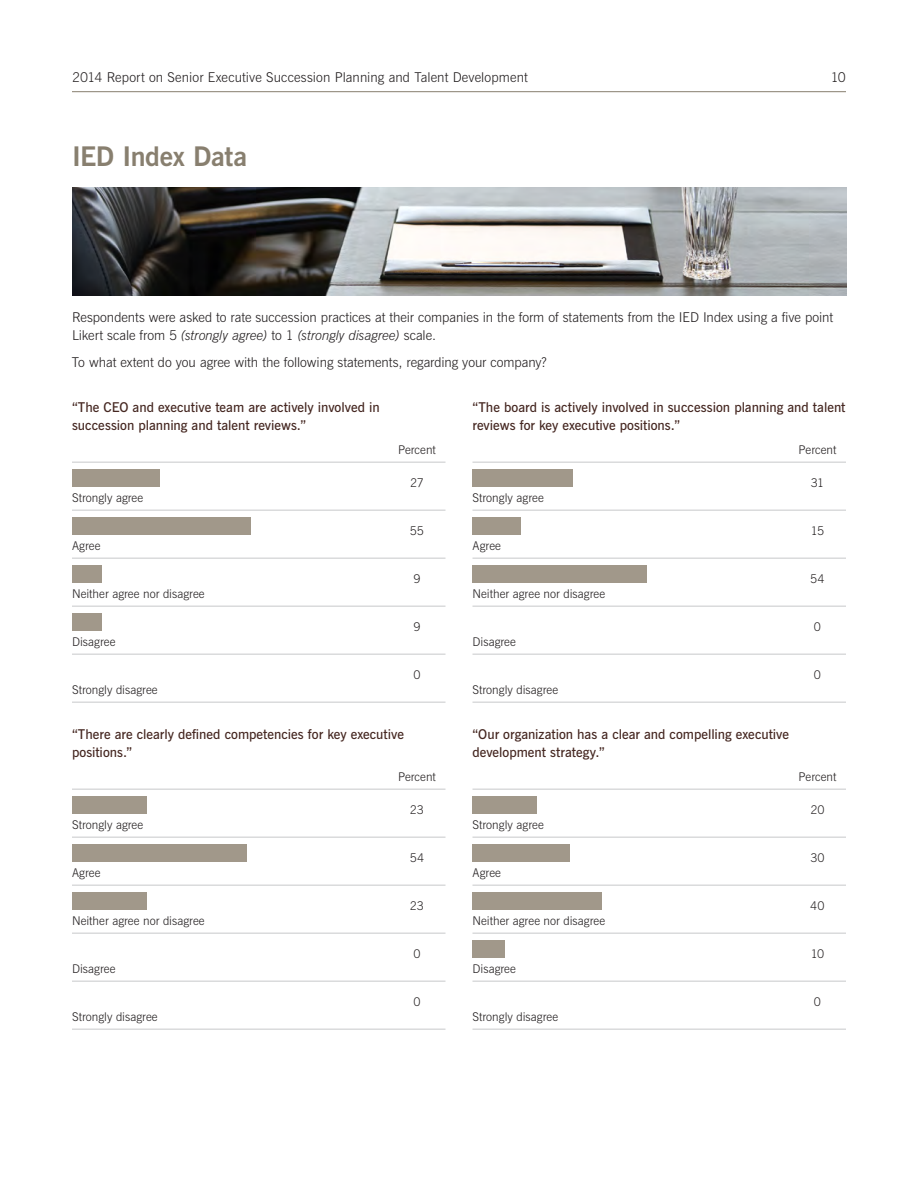
<style>
.page{position:relative;width:918px;height:1188px;background:#fff}
.page>*{position:absolute;margin:0;border:0;box-sizing:border-box;transform-origin:0 0}
.Section_Title{font:700 27px "News Gothic BT";letter-spacing:-.015em;color:#887f6f}
.Body_Text_STD{font:300 13.5px/18px "News Gothic BT";color:#231f20}
.Survey_Question{font:600 13.5px/18px "News Gothic BT";color:#452721}
.Survey_Text{font:300 12px "News Gothic BT";letter-spacing:.005em;color:#231f20}
.Survey_Bar{font:300 12px "News Gothic BT";letter-spacing:-.01em;color:#231f20}
.s1{font-style:italic}
</style>
<div class="page">
<hr style="left:72px;top:91px;width:774px;height:1px;background:#887f6f">
<img style="left:72px;top:187px;width:775px;height:108px">
<hr style="left:72px;top:462px;width:374px;height:1px;background:#c7c8ca">
<hr style="left:72px;top:510px;width:374px;height:1px;background:#c7c8ca">
<hr style="left:72px;top:558px;width:374px;height:1px;background:#c7c8ca">
<hr style="left:72px;top:606px;width:374px;height:1px;background:#c7c8ca">
<hr style="left:72px;top:654px;width:374px;height:1px;background:#c7c8ca">
<hr style="left:72px;top:702px;width:374px;height:1px;background:#c7c8ca">
<hr style="left:72px;top:789px;width:374px;height:1px;background:#c7c8ca">
<hr style="left:72px;top:837px;width:374px;height:1px;background:#c7c8ca">
<hr style="left:72px;top:885px;width:374px;height:1px;background:#c7c8ca">
<hr style="left:72px;top:933px;width:374px;height:1px;background:#c7c8ca">
<hr style="left:72px;top:981px;width:374px;height:1px;background:#c7c8ca">
<hr style="left:72px;top:1029px;width:374px;height:1px;background:#c7c8ca">
<div style="left:72px;top:469px;width:87px;height:18px;background:#a1988a"></div>
<div style="left:72px;top:517px;width:178px;height:18px;background:#a1988a"></div>
<div style="left:72px;top:565px;width:29px;height:18px;background:#a1988a"></div>
<div style="left:72px;top:613px;width:29px;height:18px;background:#a1988a"></div>
<div style="left:72px;top:796px;width:75px;height:18px;background:#a1988a"></div>
<div style="left:72px;top:844px;width:175px;height:18px;background:#a1988a"></div>
<div style="left:72px;top:892px;width:75px;height:18px;background:#a1988a"></div>
<hr style="left:472px;top:462px;width:374px;height:1px;background:#c7c8ca">
<hr style="left:472px;top:510px;width:374px;height:1px;background:#c7c8ca">
<hr style="left:472px;top:558px;width:374px;height:1px;background:#c7c8ca">
<hr style="left:472px;top:606px;width:374px;height:1px;background:#c7c8ca">
<hr style="left:472px;top:654px;width:374px;height:1px;background:#c7c8ca">
<hr style="left:472px;top:702px;width:374px;height:1px;background:#c7c8ca">
<hr style="left:472px;top:789px;width:374px;height:1px;background:#c7c8ca">
<hr style="left:472px;top:837px;width:374px;height:1px;background:#c7c8ca">
<hr style="left:472px;top:885px;width:374px;height:1px;background:#c7c8ca">
<hr style="left:472px;top:933px;width:374px;height:1px;background:#c7c8ca">
<hr style="left:472px;top:981px;width:374px;height:1px;background:#c7c8ca">
<hr style="left:472px;top:1029px;width:374px;height:1px;background:#c7c8ca">
<div style="left:472px;top:469px;width:101px;height:18px;background:#a1988a"></div>
<div style="left:472px;top:517px;width:49px;height:18px;background:#a1988a"></div>
<div style="left:472px;top:565px;width:175px;height:18px;background:#a1988a"></div>
<div style="left:472px;top:796px;width:65px;height:18px;background:#a1988a"></div>
<div style="left:472px;top:844px;width:98px;height:18px;background:#a1988a"></div>
<div style="left:472px;top:892px;width:130px;height:18px;background:#a1988a"></div>
<div style="left:472px;top:940px;width:33px;height:18px;background:#a1988a"></div>
<p class="Body_Text_STD" style="left:72px;top:68px;width:457px">2014 Report on Senior Executive Succession Planning and Talent Development</p>
<p class="Body_Text_STD" style="left:831px;top:68px;width:17px">10</p>
<p class="Section_Title" style="left:72px;top:140px;width:177px">IED Index Data</p>
<p class="Body_Text_STD" style="left:72px;top:308px;width:763px">Respondents were asked to rate succession practices at their companies in the form of statements from the IED Index using a five point<br>Likert scale from 5 <span class="s1">(strongly agree)</span> to 1 <span class="s1">(strongly disagree)</span> scale.</p>
<p class="Body_Text_STD" style="left:72px;top:353px;width:476px">To what extent do you agree with the following statements, regarding your company?</p>
<p class="Survey_Question" style="left:72px;top:398px;width:309px">“The CEO and executive team are actively involved in succession planning and talent reviews.”</p>
<p class="Survey_Text" style="left:398px;top:443px;width:39px">Percent</p>
<p class="Survey_Bar" style="left:410px;top:476px;width:15px">27</p>
<p class="Survey_Text" style="left:72px;top:491px;width:73px">Strongly agree</p>
<p class="Survey_Bar" style="left:410px;top:524px;width:16px">55</p>
<p class="Survey_Text" style="left:72px;top:539px;width:30px">Agree</p>
<p class="Survey_Bar" style="left:413px;top:572px;width:9px">9</p>
<p class="Survey_Text" style="left:72px;top:587px;width:134px">Neither agree nor disagree</p>
<p class="Survey_Bar" style="left:413px;top:620px;width:9px">9</p>
<p class="Survey_Text" style="left:72px;top:635px;width:45px">Disagree</p>
<p class="Survey_Bar" style="left:413px;top:668px;width:9px">0</p>
<p class="Survey_Text" style="left:72px;top:683px;width:87px">Strongly disagree</p>
<p class="Survey_Question" style="left:72px;top:725px;width:333px">“There are clearly defined competencies for key executive positions.”</p>
<p class="Survey_Text" style="left:398px;top:770px;width:39px">Percent</p>
<p class="Survey_Bar" style="left:410px;top:803px;width:16px">23</p>
<p class="Survey_Text" style="left:72px;top:818px;width:73px">Strongly agree</p>
<p class="Survey_Bar" style="left:410px;top:851px;width:16px">54</p>
<p class="Survey_Text" style="left:72px;top:866px;width:30px">Agree</p>
<p class="Survey_Bar" style="left:410px;top:899px;width:16px">23</p>
<p class="Survey_Text" style="left:72px;top:914px;width:134px">Neither agree nor disagree</p>
<p class="Survey_Bar" style="left:413px;top:947px;width:9px">0</p>
<p class="Survey_Text" style="left:72px;top:962px;width:45px">Disagree</p>
<p class="Survey_Bar" style="left:413px;top:995px;width:9px">0</p>
<p class="Survey_Text" style="left:72px;top:1010px;width:87px">Strongly disagree</p>
<p class="Survey_Question" style="left:472px;top:398px;width:375px">“The board is actively involved in succession planning and talent reviews for key executive positions.”</p>
<p class="Survey_Text" style="left:799px;top:443px;width:39px">Percent</p>
<p class="Survey_Bar" style="left:811px;top:476px;width:15px">31</p>
<p class="Survey_Text" style="left:472px;top:491px;width:73px">Strongly agree</p>
<p class="Survey_Bar" style="left:811px;top:524px;width:15px">15</p>
<p class="Survey_Text" style="left:472px;top:539px;width:30px">Agree</p>
<p class="Survey_Bar" style="left:810px;top:572px;width:16px">54</p>
<p class="Survey_Text" style="left:472px;top:587px;width:134px">Neither agree nor disagree</p>
<p class="Survey_Bar" style="left:814px;top:620px;width:9px">0</p>
<p class="Survey_Text" style="left:472px;top:635px;width:45px">Disagree</p>
<p class="Survey_Bar" style="left:814px;top:668px;width:9px">0</p>
<p class="Survey_Text" style="left:472px;top:683px;width:87px">Strongly disagree</p>
<p class="Survey_Question" style="left:472px;top:725px;width:318px">“Our organization has a clear and compelling executive development strategy.”</p>
<p class="Survey_Text" style="left:799px;top:770px;width:39px">Percent</p>
<p class="Survey_Bar" style="left:810px;top:803px;width:16px">20</p>
<p class="Survey_Text" style="left:472px;top:818px;width:73px">Strongly agree</p>
<p class="Survey_Bar" style="left:810px;top:851px;width:16px">30</p>
<p class="Survey_Text" style="left:472px;top:866px;width:30px">Agree</p>
<p class="Survey_Bar" style="left:810px;top:899px;width:16px">40</p>
<p class="Survey_Text" style="left:472px;top:914px;width:134px">Neither agree nor disagree</p>
<p class="Survey_Bar" style="left:811px;top:947px;width:15px">10</p>
<p class="Survey_Text" style="left:472px;top:962px;width:45px">Disagree</p>
<p class="Survey_Bar" style="left:814px;top:995px;width:9px">0</p>
<p class="Survey_Text" style="left:472px;top:1010px;width:87px">Strongly disagree</p>
</div>
